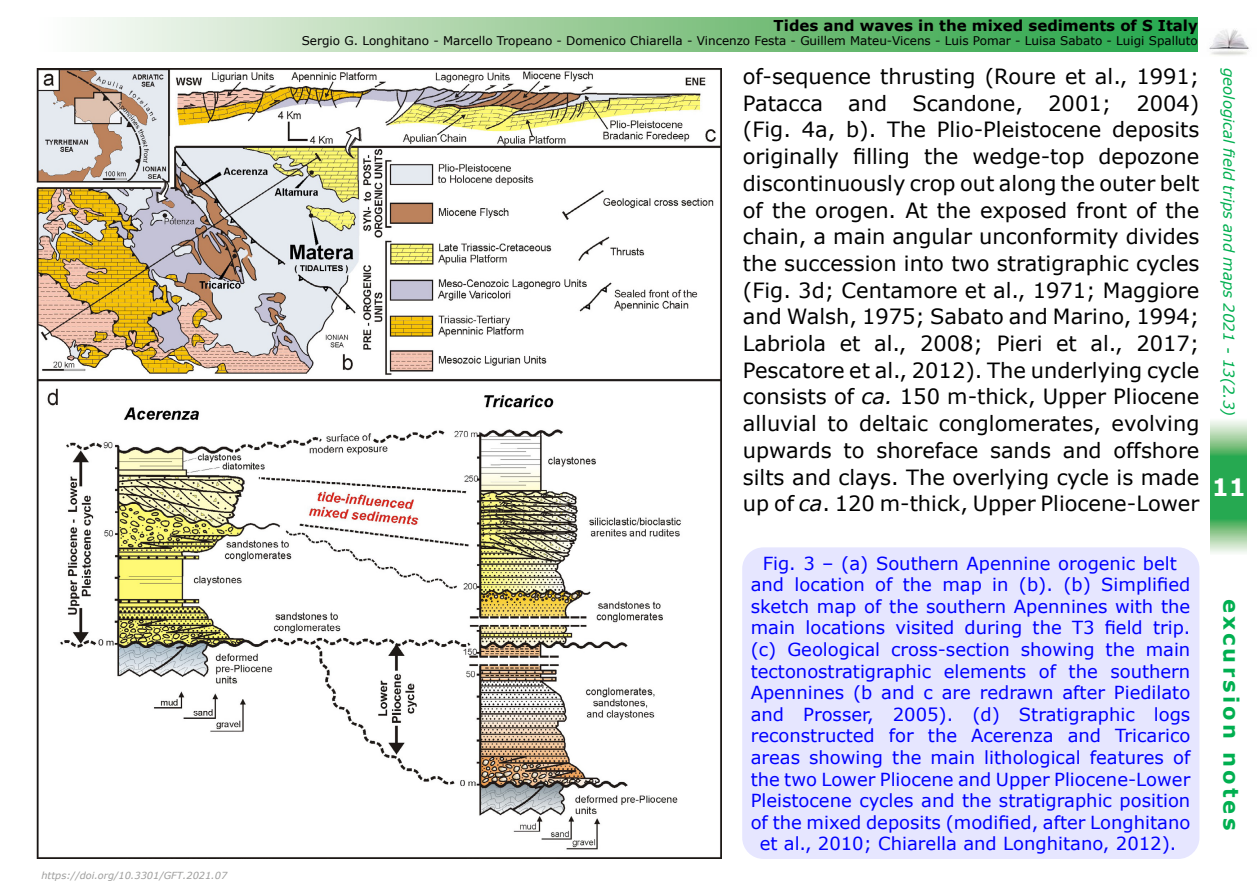
<style>
.page{position:relative;width:1259px;height:893px;background:#fff}
.page>*{position:absolute;margin:0;border:0;box-sizing:border-box;transform-origin:0 0}
.t1{font:700 24px "Verdana";color:#fff}
.t2{font:21px/26.7px "Verdana";color:#000;text-align:justify}
.t3{font:700 21px "Verdana";letter-spacing:.15em;color:#00af50}
.t4{font:18px/21.6px "Verdana";color:#00f;text-align:center}
.t5{font:700 15px "Verdana";color:#000}
.t6{font:italic 15px "Verdana";color:#00af50}
.t7{font:12px "Verdana";color:#000}
.t8{font:italic 9.75px "Verdana";color:#9d9d9c}
.s1{font-style:italic}
</style>
<div class="page">
<svg style="left:1210px;top:420px;width:37px;height:133px;background:#65be7b"></svg>
<svg style="left:89px;top:17px;width:1108px;height:34px;background:#8cc993"></svg>
<img style="left:1209px;top:29px;width:41px;height:27px">
<img style="left:36px;top:68px;width:685px;height:791px">
<div style="left:742px;top:547px;width:457px;height:312px;background:#e6e6ff;border-radius:21px"></div>
<p class="t8" style="left:41px;top:870px;width:187px">https://doi.org/10.3301/GFT.2021.07</p>
<p class="t5" style="left:773px;top:18px;width:426px">Tides and waves in the mixed sediments of S Italy</p>
<p class="t7" style="left:302px;top:35px;width:897px">Sergio G. Longhitano - Marcello Tropeano - Domenico Chiarella - Vincenzo Festa - Guillem Mateu-Vicens - Luis Pomar - Luisa Sabato - Luigi Spalluto</p>
<p class="t2" style="left:743px;top:64px;width:458px">of-sequence thrusting (Roure et al., 1991; Patacca and Scandone, 2001; 2004) (Fig. 4a, b). The Plio-Pleistocene deposits originally filling the wedge-top depozone discontinuously crop out along the outer belt of the orogen. At the exposed front of the chain, a main angular unconformity divides the succession into two stratigraphic cycles (Fig. 3d; Centamore et al., 1971; Maggiore and Walsh, 1975; Sabato and Marino, 1994; Labriola et al., 2008; Pieri et al., 2017; Pescatore et al., 2012). The underlying cycle consists of <span class="s1">ca.</span> 150 m-thick, Upper Pliocene alluvial to deltaic conglomerates, evolving upwards to shoreface sands and offshore silts and clays. The overlying cycle is made up of <span class="s1">ca</span>. 120 m-thick, Upper Pliocene-Lower</p>
<p class="t6" style="left:1238px;top:68px;width:350px;rotate:90deg">geological field trips and maps 2021 - 13(2.3)</p>
<p class="t1" style="left:1211px;top:476px;width:36px">11</p>
<p class="t4" style="left:750px;top:553px;width:441px">Fig. 3 – (a) Southern Apennine orogenic belt and location of the map in (b). (b) Simplified sketch map of the southern Apennines with the main locations visited during the T3 field trip. (c) Geological cross-section showing the main tectonostratigraphic elements of the southern Apennines (b and c are redrawn after Piedilato and Prosser, 2005). (d) Stratigraphic logs reconstructed for the Acerenza and Tricarico areas showing the main lithological features of the two Lower Pliocene and Upper Pliocene-Lower Pleistocene cycles and the stratigraphic position of the mixed deposits (modified, after Longhitano et al., 2010; Chiarella and Longhitano, 2012).</p>
<p class="t3" style="left:1240px;top:599px;width:233px;rotate:90deg">excursion notes</p>
</div>
